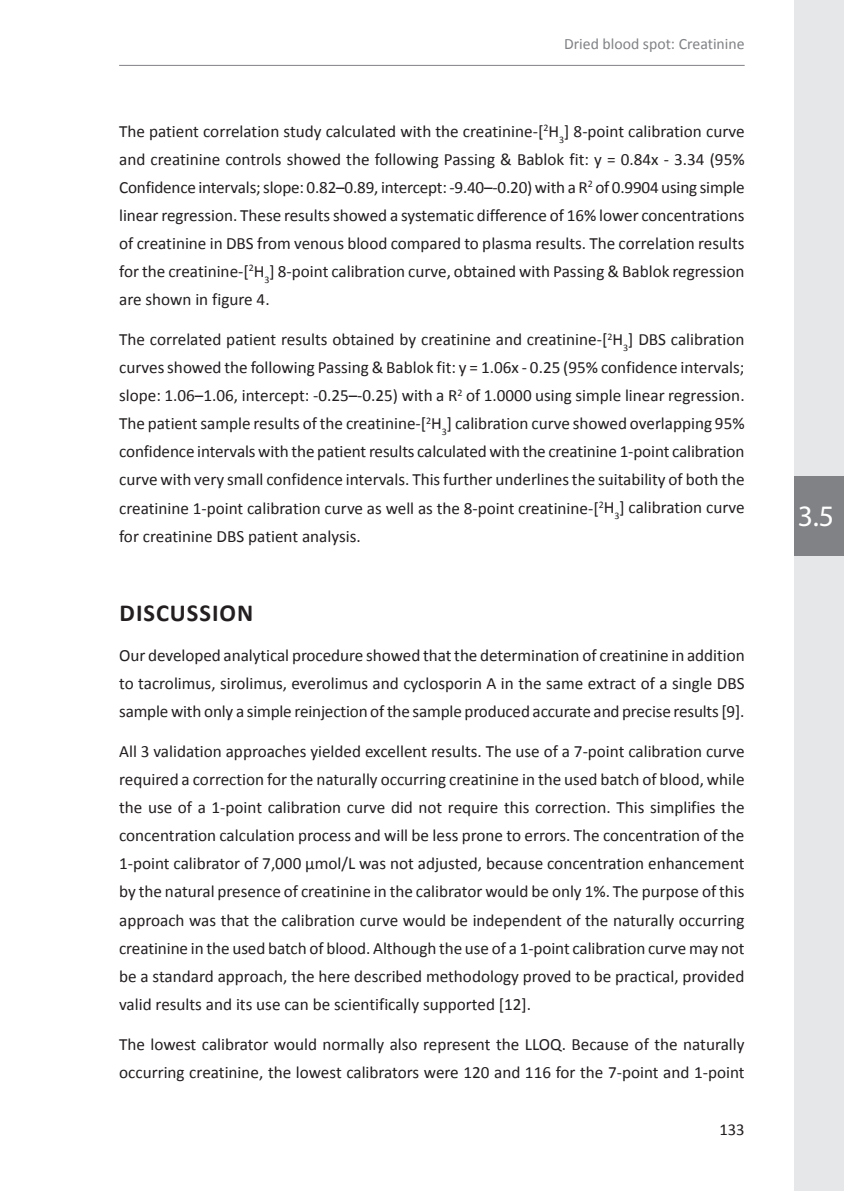
<style>
.page{position:relative;width:844px;height:1191px;background:#fff}
.page>*{position:absolute;margin:0;border:0;box-sizing:border-box;transform-origin:0 0}
.t1{font:29.75px "Myriad Pro";color:#fff}
.t2{font:700 24.5px "Calibri";letter-spacing:.04em;color:#231f20}
.t3{font:17.15px/28px "Calibri";color:#231f20;text-align:justify}
.t4{font:16.62px "Calibri";color:#231f20}
.t5{font:15.75px "Calibri";color:#808285}
</style>
<div class="page">
<hr style="left:119px;top:65px;width:625px;height:1px;background:#808285">
<div style="left:794px;top:0;width:49px;height:1191px;background:#e6e7e9"></div>
<div style="left:794px;top:476px;width:49px;height:80px;background:#808285"></div>
<p class="t5" style="left:564px;top:34px;width:182px">Dried blood spot: Creatinine</p>
<p class="t3" style="left:119px;top:117px;width:627px">The patient correlation study calculated with the creatinine-[<sup>2</sup>H<sub>3</sub>] 8-point calibration curve and creatinine controls showed the following Passing &amp; Bablok fit: y = 0.84x - 3.34 (95% Confidence intervals; slope: 0.82–0.89, intercept: -9.40–-0.20) with a R<sup>2</sup> of 0.9904 using simple linear regression. These results showed a systematic difference of 16% lower concentrations of creatinine in DBS from venous blood compared to plasma results. The correlation results for the creatinine-[<sup>2</sup>H<sub>3</sub>] 8-point calibration curve, obtained with Passing &amp; Bablok regression are shown in figure 4.</p>
<p class="t3" style="left:119px;top:326px;width:627px">The correlated patient results obtained by creatinine and creatinine-[<sup>2</sup>H<sub>3</sub>] DBS calibration curves showed the following Passing &amp; Bablok fit: y = 1.06x - 0.25 (95% confidence intervals; slope: 1.06–1.06, intercept: -0.25–-0.25) with a R<sup>2</sup> of 1.0000 using simple linear regression.<br>The patient sample results of the creatinine-[<sup>2</sup>H<sub>3</sub>] calibration curve showed overlapping 95% confidence intervals with the patient results calculated with the creatinine 1-point calibration curve with very small confidence intervals. This further underlines the suitability of both the creatinine 1-point calibration curve as well as the 8-point creatinine-[<sup>2</sup>H<sub>3</sub>] calibration curve for creatinine DBS patient analysis.</p>
<h2 class="t2" style="left:120px;top:596px;width:135px">DISCUSSION</h2>
<p class="t3" style="left:119px;top:641px;width:627px">Our developed analytical procedure showed that the determination of creatinine in addition to tacrolimus, sirolimus, everolimus and cyclosporin A in the same extract of a single DBS sample with only a simple reinjection of the sample produced accurate and precise results [9].</p>
<p class="t3" style="left:119px;top:737px;width:627px">All 3 validation approaches yielded excellent results. The use of a 7-point calibration curve required a correction for the naturally occurring creatinine in the used batch of blood, while the use of a 1-point calibration curve did not require this correction. This simplifies the concentration calculation process and will be less prone to errors. The concentration of the 1-point calibrator of 7,000 µmol/L was not adjusted, because concentration enhancement by the natural presence of creatinine in the calibrator would be only 1%. The purpose of this approach was that the calibration curve would be independent of the naturally occurring creatinine in the used batch of blood. Although the use of a 1-point calibration curve may not be a standard approach, the here described methodology proved to be practical, provided valid results and its use can be scientifically supported [12].</p>
<p class="t3" style="left:119px;top:1030px;width:626px">The lowest calibrator would normally also represent the LLOQ. Because of the naturally occurring creatinine, the lowest calibrators were 120 and 116 for the 7-point and 1-point</p>
<p class="t4" style="left:719px;top:1119px;width:27px">133</p>
<h1 class="t1" style="left:797px;top:497px;width:38px">3.5</h1>
</div>
